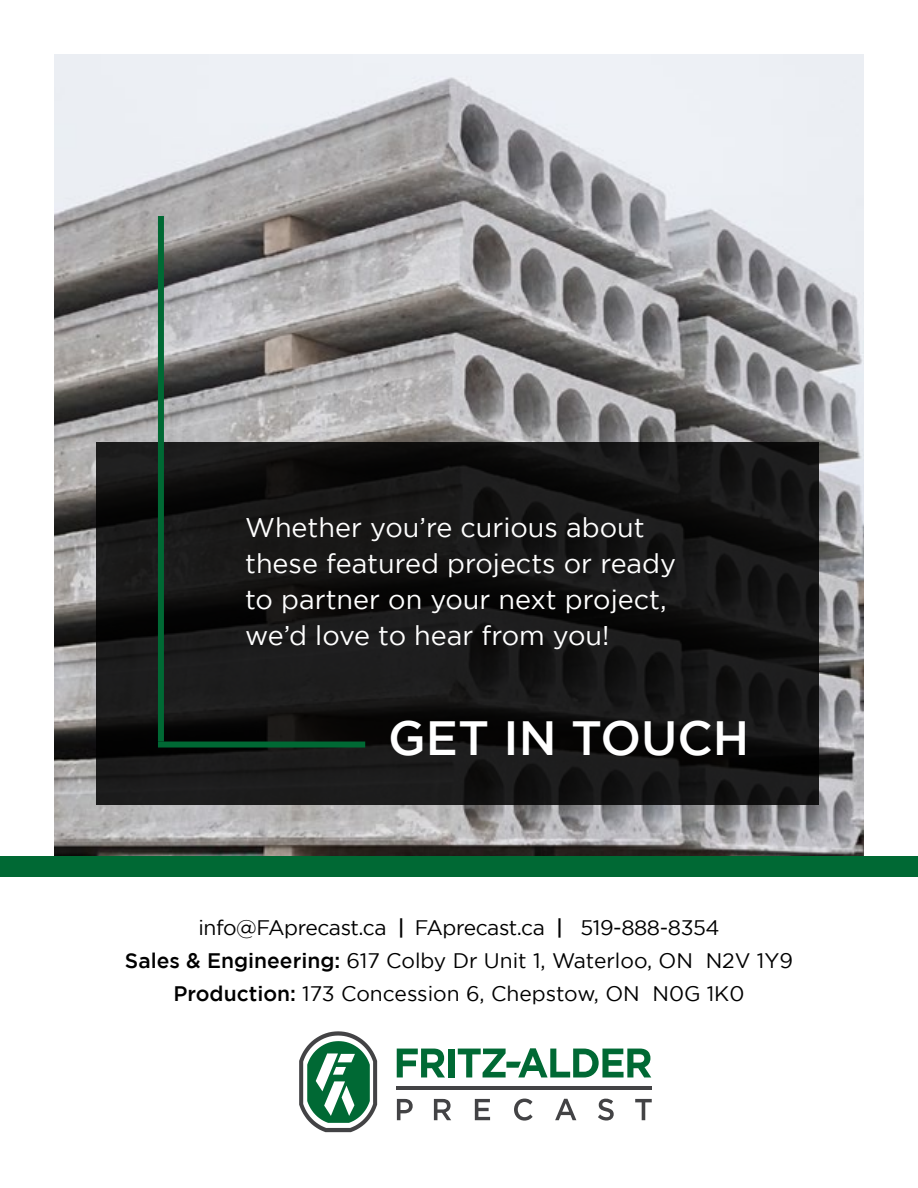
<style>
.page{position:relative;width:918px;height:1188px;background:#fff}
.page>*{position:absolute;margin:0;border:0;box-sizing:border-box;transform-origin:0 0}
.t1{font:500 48px "Gotham";color:#fff}
.t2{font:27px/36px "Gotham";color:#fff}
.t3{font:21px/33px "Gotham";letter-spacing:-.01em;color:#000;text-align:center}
.s1{font-weight:500}
</style>
<div class="page">
<img style="left:54px;top:54px;width:810px;height:803px">
<svg style="left:96px;top:442px;width:723px;height:363px;background:#141414"></svg>
<div style="left:158px;top:742px;width:207px;height:6px;background:#006934"></div>
<div style="left:158px;top:216px;width:6px;height:526px;background:#006934"></div>
<svg style="left:397px;top:1049px;width:48px;height:28px"></svg>
<div style="left:448px;top:1049px;width:6px;height:28px;background:#006934"></div>
<svg style="left:458px;top:1048px;width:193px;height:29px"></svg>
<svg style="left:397px;top:1099px;width:16px;height:21px"></svg>
<svg style="left:434px;top:1099px;width:17px;height:21px"></svg>
<svg style="left:475px;top:1099px;width:15px;height:21px"></svg>
<svg style="left:514px;top:1099px;width:19px;height:22px"></svg>
<svg style="left:555px;top:1099px;width:21px;height:21px"></svg>
<svg style="left:598px;top:1099px;width:16px;height:22px"></svg>
<svg style="left:635px;top:1099px;width:17px;height:21px"></svg>
<hr style="left:397px;top:1086px;width:255px;height:4px;background:#434345">
<svg style="left:299px;top:1031px;width:78px;height:101px"></svg>
<div style="left:0;top:857px;width:918px;height:20px;background:#006934"></div>
<p class="t2" style="left:245px;top:509px;width:433px">Whether you’re curious about these featured projects or ready to partner on your next project, we’d love to hear from you!</p>
<h1 class="t1" style="left:388px;top:711px;width:363px">GET IN TOUCH</h1>
<p class="t3" style="left:125px;top:911px;width:670px">info@FAprecast.ca <span class="s1">|</span> FAprecast.ca <span class="s1">|</span> 519-888-8354<br><span class="s1">Sales &amp; Engineering:</span> 617 Colby Dr Unit 1, Waterloo, ON N2V 1Y9<br><span class="s1">Production:</span> 173 Concession 6, Chepstow, ON N0G 1K0</p>
</div>
